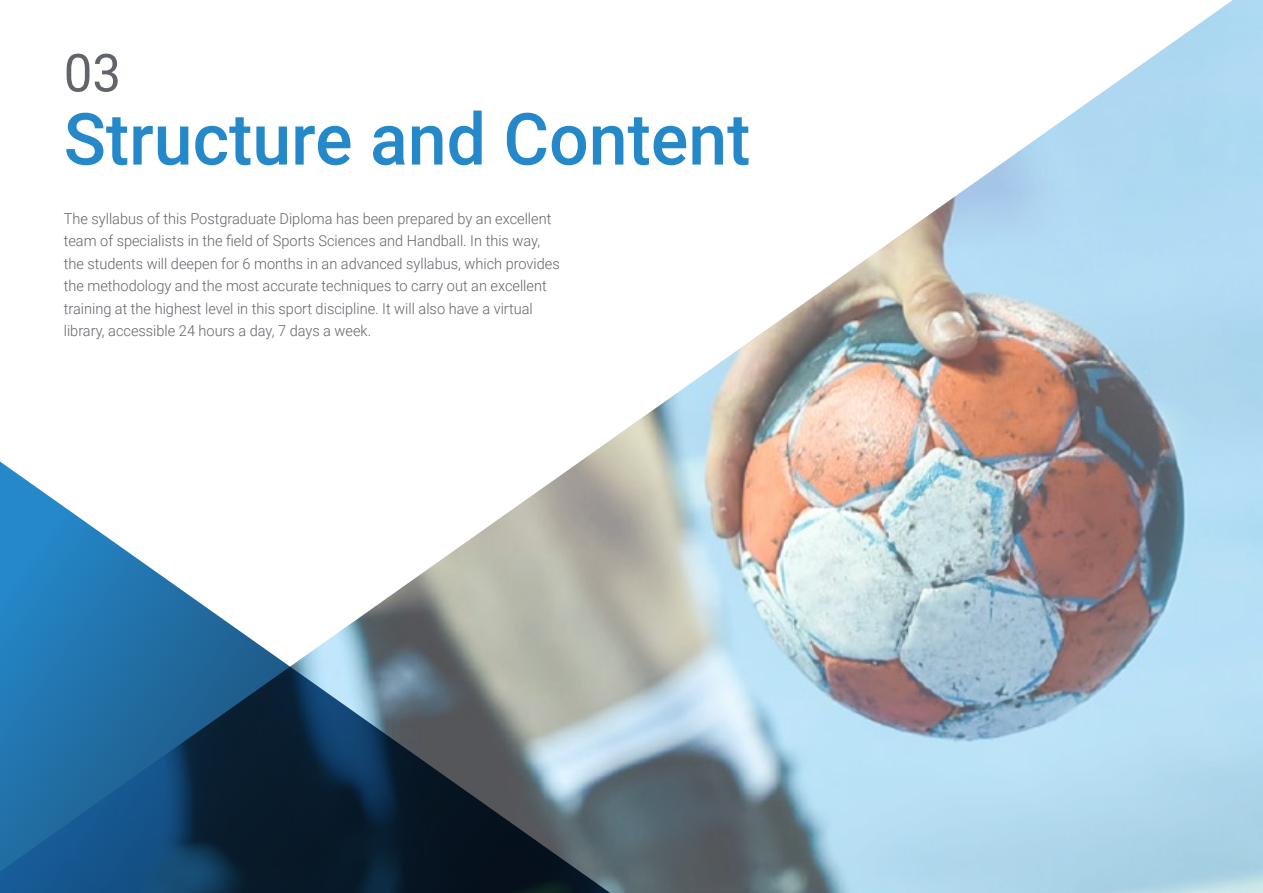
<style>
.page{position:relative;width:1263px;height:893px;background:#fff}
.page>*{position:absolute;margin:0;border:0;box-sizing:border-box;transform-origin:0 0}
.t1{font:500 72px "Roboto";color:#2488c9}
.t2{font:52.5px "Roboto";color:#61646a}
.t3{font:300 15px/22.5px "Roboto";color:#61646a}
</style>
<div class="page">
<img style="left:602px;top:0;width:661px;height:893px">
<svg style="left:0;top:446px;width:640px;height:447px"></svg>
<h2 class="t2" style="left:64px;top:36px;width:59px">03</h2>
<h1 class="t1" style="left:64px;top:89px;width:688px">Structure and Content</h1>
<p class="t3" style="left:64px;top:207px;width:497px">The syllabus of this Postgraduate Diploma has been prepared by an excellent team of specialists in the field of Sports Sciences and Handball. In this way, the students will deepen for 6 months in an advanced syllabus, which provides the methodology and the most accurate techniques to carry out an excellent training at the highest level in this sport discipline. It will also have a virtual library, accessible 24 hours a day, 7 days a week.</p>
</div>
